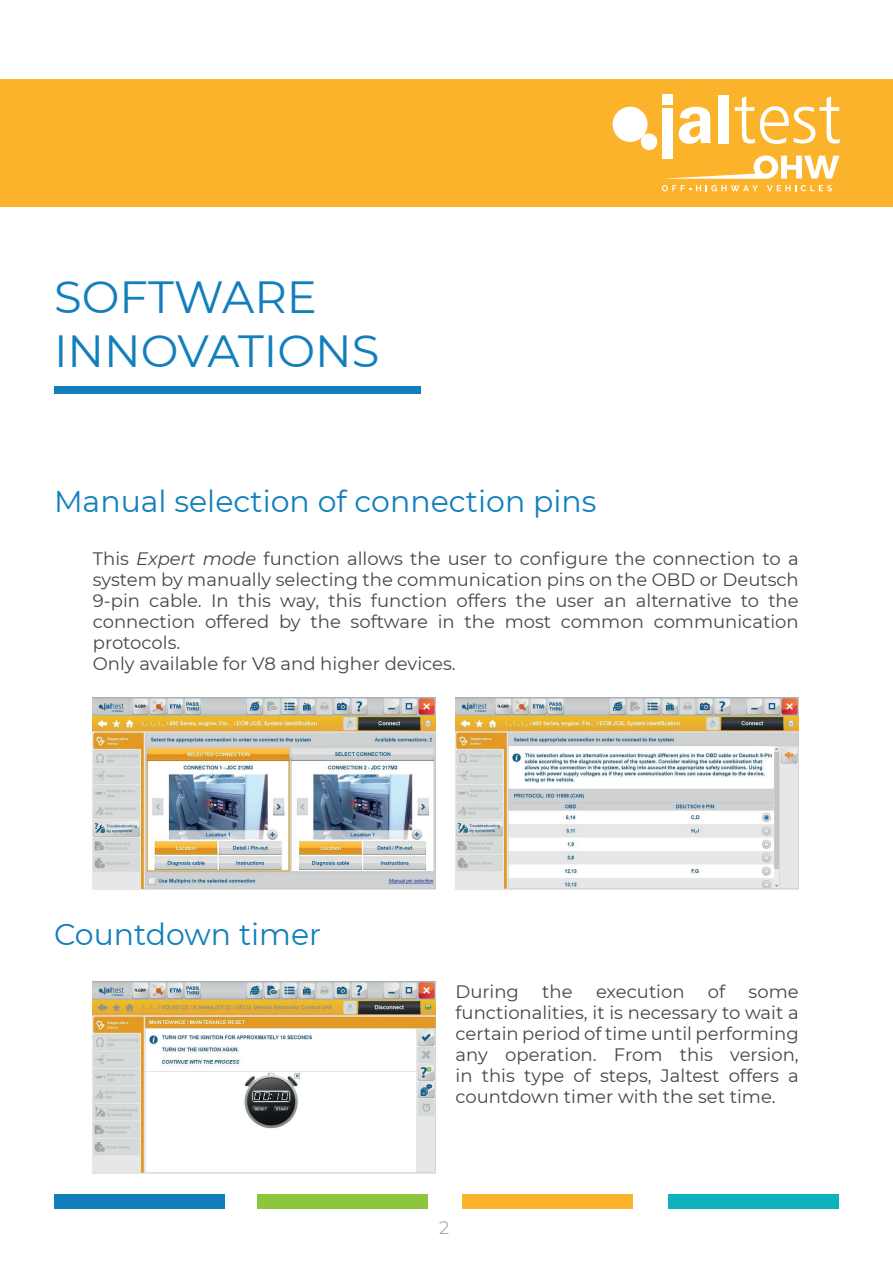
<style>
.page{position:relative;width:893px;height:1263px;background:#fff}
.page>*{position:absolute;margin:0;border:0;box-sizing:border-box;transform-origin:0 0}
.t1{font:45px "Montserrat";color:#127fbc}
.t2{font:30px "Montserrat";color:#127fbc}
.t3{font:18px/21px "Montserrat";color:#454647;text-align:justify}
.t4{font:300 18px "Montserrat";color:#939598}
.s1{font-style:italic}
</style>
<div class="page">
<div style="left:54px;top:1195px;width:170px;height:14px;background:#127fbc"></div>
<div style="left:669px;top:1195px;width:170px;height:14px;background:#0eb2bc"></div>
<div style="left:257px;top:1195px;width:170px;height:14px;background:#8bc63e"></div>
<div style="left:462px;top:1195px;width:170px;height:14px;background:#fcb32c"></div>
<div style="left:0;top:79px;width:892px;height:128px;background:#fcb32c"></div>
<div style="left:54px;top:387px;width:367px;height:7px;background:#127fbc"></div>
<img style="left:93px;top:698px;width:342px;height:191px">
<div style="left:662px;top:94px;width:10px;height:11px;background:#fff"></div>
<svg style="left:679px;top:107px;width:32px;height:37px"></svg>
<div style="left:719px;top:95px;width:10px;height:48px;background:#fff"></div>
<svg style="left:735px;top:96px;width:105px;height:48px"></svg>
<div style="left:662px;top:108px;width:10px;height:50px;background:#fff"></div>
<div style="left:613px;top:107px;width:35px;height:35px;background:#fff;border-radius:50%"></div>
<div style="left:641px;top:133px;width:16px;height:17px;background:#fff;border-radius:50%"></div>
<svg style="left:662px;top:185px;width:96px;height:6px"></svg>
<svg style="left:767px;top:185px;width:65px;height:6px"></svg>
<svg style="left:662px;top:155px;width:177px;height:24px"></svg>
<img style="left:455px;top:698px;width:343px;height:192px">
<img style="left:93px;top:981px;width:342px;height:192px">
<p class="t1" style="left:54px;top:266px;width:265px">SOFTWARE</p>
<p class="t1" style="left:54px;top:320px;width:327px">INNOVATIONS</p>
<p class="t2" style="left:54px;top:480px;width:544px">Manual selection of connection pins</p>
<p class="t3" style="left:93px;top:547px;width:707px">This <span class="s1">Expert mode</span> function allows the user to configure the connection to a system by manually selecting the communication pins on the OBD or Deutsch 9-pin cable. In this way, this function offers the user an alternative to the connection offered by the software in the most common communication protocols.</p>
<p class="t3" style="left:93px;top:652px;width:364px">Only available for V8 and higher devices.</p>
<p class="t2" style="left:54px;top:914px;width:269px">Countdown timer</p>
<p class="t3" style="left:455px;top:981px;width:65px">During</p>
<p class="t3" style="left:542px;top:981px;width:32px">the</p>
<p class="t3" style="left:596px;top:981px;width:90px">execution</p>
<p class="t3" style="left:708px;top:981px;width:19px">of</p>
<p class="t3" style="left:455px;top:981px;width:345px;text-indent:293px">some functionalities, it is necessary to wait a certain period of time until performing any operation. From this version, in this type of steps, Jaltest offers a countdown timer with the set time.</p>
<p class="t4" style="left:439px;top:1215px;width:12px">2</p>
</div>
